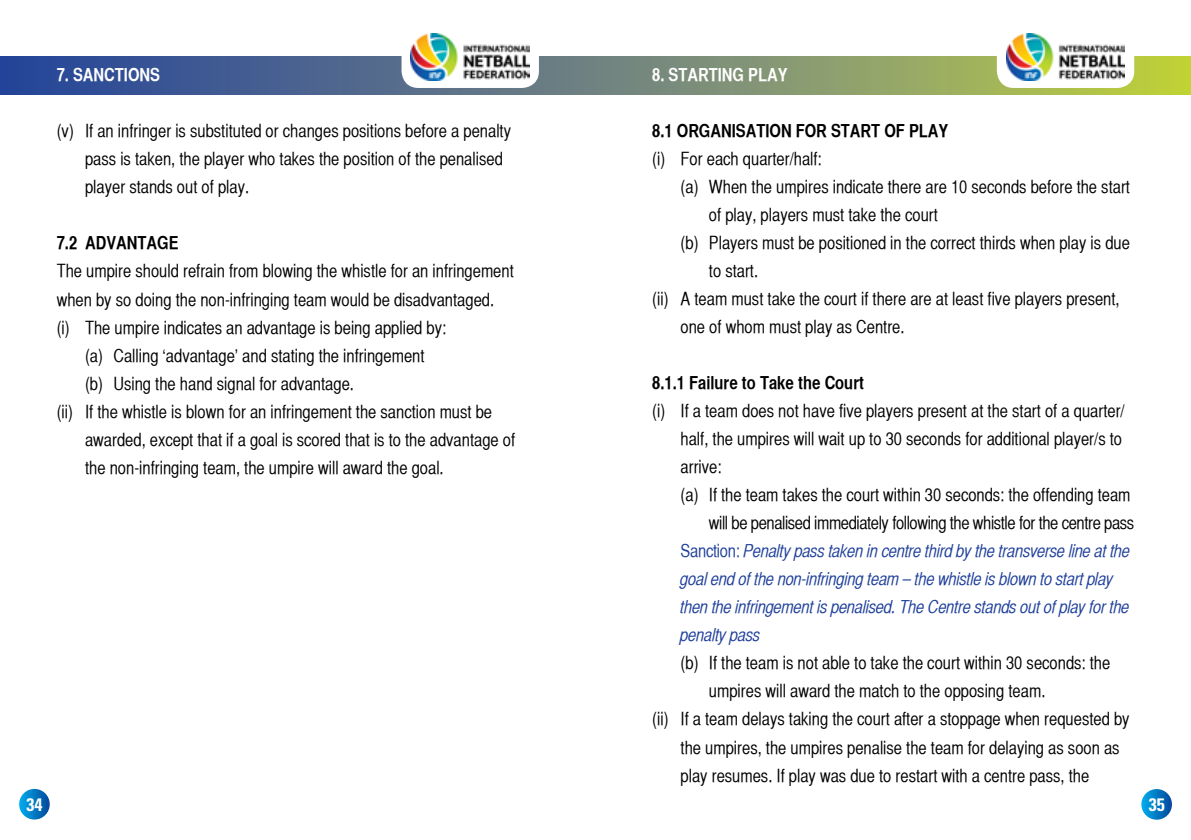
<style>
.page{position:relative;width:1191px;height:840px;background:#fff}
.page>*{position:absolute;margin:0;border:0;box-sizing:border-box;transform-origin:0 0}
.t1{font:18px/28px "Helvetica CY Plain";color:#000}
.t2{font:18px/28px "Helvetica CY Oblique";letter-spacing:-.015em;color:#20419b}
.t3{font:18px "Helvetica CY Bold";color:#000}
.t4{font:18px "Helvetica CY Plain";letter-spacing:-.02em;color:#000}
.t5{font:18px "Helvetica CY Bold";color:#fff}
.t6{font:700 condensed 18px "Univers";color:#fff}
.s1{font-family:"Helvetica CY Plain"}
</style>
<div class="page">
<svg style="left:1141px;top:788px;width:31px;height:31px"></svg>
<svg style="left:19px;top:788px;width:31px;height:31px"></svg>
<svg style="left:0;top:57px;width:1191px;height:37px;background:#6a807c"></svg>
<div style="left:401px;top:12px;width:138px;height:76px;background:#fff;border-radius:17px"></div>
<img style="left:411px;top:33px;width:118px;height:47px">
<div style="left:996px;top:12px;width:138px;height:76px;background:#fff;border-radius:17px"></div>
<img style="left:1006px;top:33px;width:118px;height:47px">
<p class="t5" style="left:57px;top:64px;width:105px">7. SANCTIONS</p>
<p class="t1" style="left:85px;top:117px;width:427px;text-indent:-28px">(v) If an infringer is substituted or changes positions before a penalty pass is taken, the player who takes the position of the penalised player stands out of play.</p>
<p class="t3" style="left:57px;top:232px;width:123px">7.2 ADVANTAGE</p>
<p class="t1" style="left:57px;top:257px;width:458px">The umpire should refrain from blowing the whistle for an infringement</p>
<p class="t1" style="left:57px;top:285px;width:439px">when by so doing the non-infringing team would be disadvantaged.</p>
<p class="t1" style="left:57px;top:313px;width:391px">(i) The umpire indicates an advantage is being applied by:</p>
<p class="t1" style="left:85px;top:341px;width:341px">(a) Calling ‘advantage’ and stating the infringement</p>
<p class="t1" style="left:85px;top:369px;width:270px">(b) Using the hand signal for advantage.</p>
<p class="t1" style="left:57px;top:397px;width:437px">(ii) If the whistle is blown for an infringement the sanction must be</p>
<p class="t1" style="left:85px;top:425px;width:431px">awarded, except that if a goal is scored that is to the advantage of</p>
<p class="t1" style="left:85px;top:453px;width:360px">the non-infringing team, the umpire will award the goal.</p>
<p class="t5" style="left:652px;top:63px;width:137px">8. STARTING PLAY</p>
<p class="t3" style="left:652px;top:119px;width:298px">8.1 ORGANISATION FOR START OF PLAY</p>
<p class="t1" style="left:652px;top:144px;width:171px">(i) For each quarter/half:</p>
<p class="t1" style="left:680px;top:172px;width:451px">(a) When the umpires indicate there are 10 seconds before the start</p>
<p class="t1" style="left:709px;top:200px;width:230px">of play, players must take the court</p>
<p class="t1" style="left:680px;top:228px;width:451px">(b) Players must be positioned in the correct thirds when play is due</p>
<p class="t1" style="left:709px;top:256px;width:51px">to start.</p>
<p class="t1" style="left:652px;top:284px;width:469px">(ii) A team must take the court if there are at least five players present,</p>
<p class="t1" style="left:680px;top:312px;width:225px">one of whom must play as Centre.</p>
<p class="t3" style="left:652px;top:371px;width:213px">8.1.1 Failure to Take the Court</p>
<p class="t1" style="left:652px;top:396px;width:474px">(i) If a team does not have five players present at the start of a quarter/</p>
<p class="t1" style="left:680px;top:424px;width:443px">half, the umpires will wait up to 30 seconds for additional player/s to</p>
<p class="t1" style="left:680px;top:452px;width:43px">arrive:</p>
<p class="t1" style="left:680px;top:480px;width:451px">(a) If the team takes the court within 30 seconds: the offending team</p>
<p class="t4" style="left:709px;top:512px;width:427px">will be penalised immediately following the whistle for the centre pass</p>
<p class="t2" style="left:680px;top:536px;width:451px"><span class="s1">Sanction:</span> Penalty pass taken in centre third by the transverse line at the goal end of the non-infringing team – the whistle is blown to start play then the infringement is penalised. The Centre stands out of play for the penalty pass</p>
<p class="t1" style="left:680px;top:648px;width:431px">(b) If the team is not able to take the court within 30 seconds: the</p>
<p class="t1" style="left:709px;top:676px;width:338px">umpires will award the match to the opposing team.</p>
<p class="t1" style="left:652px;top:704px;width:479px">(ii) If a team delays taking the court after a stoppage when requested by</p>
<p class="t1" style="left:680px;top:732px;width:440px">the umpires, the umpires penalise the team for delaying as soon as</p>
<p class="t1" style="left:680px;top:760px;width:410px">play resumes. If play was due to restart with a centre pass, the</p>
<p class="t6" style="left:27px;top:792px;width:17px">34</p>
<p class="t6" style="left:1148px;top:793px;width:17px">35</p>
</div>
